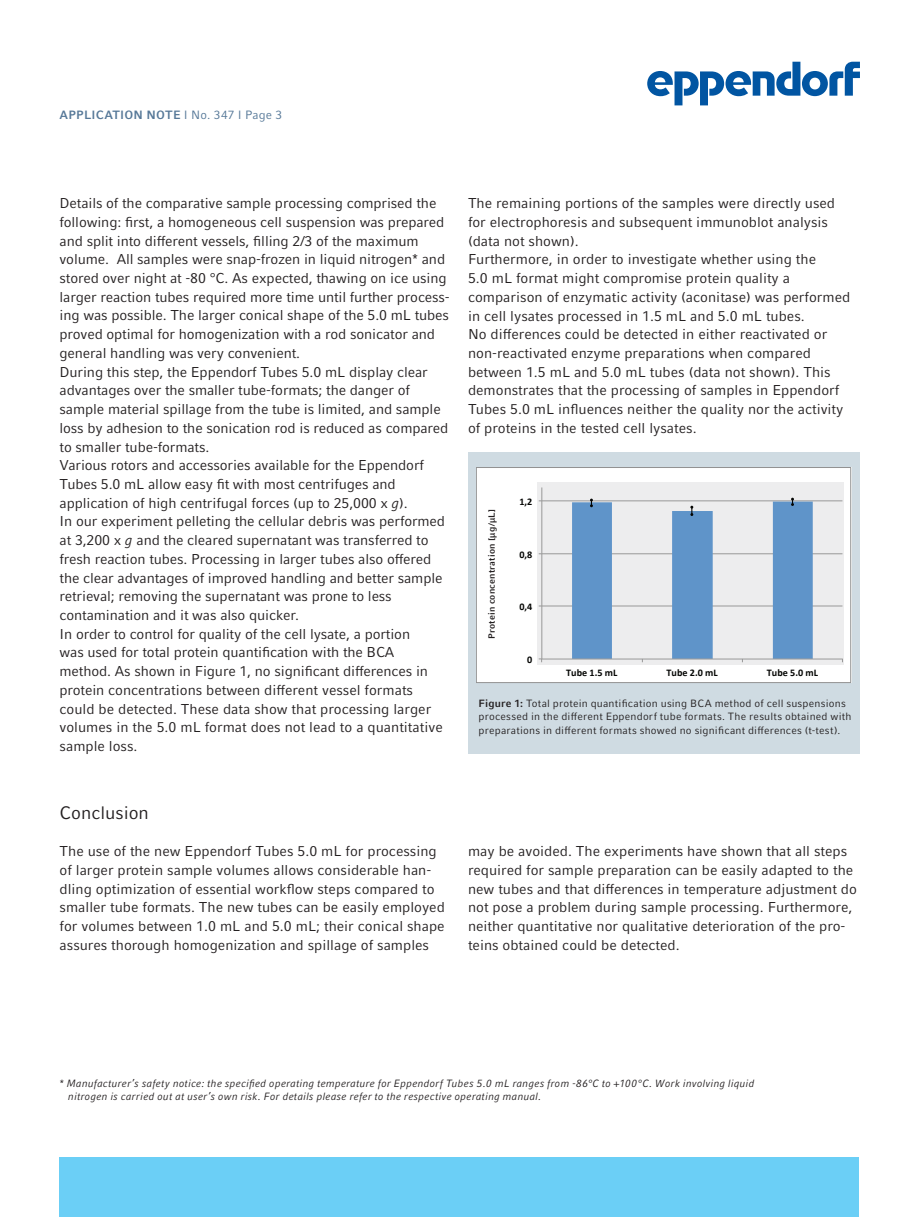
<style>
.page{position:relative;width:919px;height:1217px;background:#fff}
.page>*{position:absolute;margin:0;border:0;box-sizing:border-box;transform-origin:0 0}
.t1{font:18px "Compatil Factfor Eppendorf";color:#231f20}
.t2{font:14.25px/18.8px "Compatil Factfor Eppendorf";letter-spacing:-.01em;color:#231f20}
.t3{font:700 12px "Compatil Factfor Eppendorf";letter-spacing:.015em;color:#567898}
.t4{font:italic 10.5px/13.5px "Compatil Factfor Eppendorf";letter-spacing:.02em;color:#231f20}
.t5{font:10.5px/13.5px "Compatil Factfor Eppendorf";letter-spacing:.02em;color:#231f20}
.t6{font:700 10.2px "Calibri";color:#040503}
.t7{font:700 9px "Compatil Factfor Eppendorf";letter-spacing:.02em;color:#231f20}
.s1{font-weight:400}
.s2{font-style:italic}
.s3{font-weight:700}
</style>
<div class="page">
<div style="left:60px;top:1157px;width:799px;height:59px;background:#6bcff6"></div>
<svg style="left:647px;top:62px;width:212px;height:43px"></svg>
<div style="left:468px;top:452px;width:391px;height:301px;background:#cfdbe2"></div>
<div style="left:478px;top:469px;width:371px;height:211px;background:#fff"></div>
<div style="left:537px;top:482px;width:306px;height:182px;background:#ededee"></div>
<hr style="left:541px;top:605px;width:301px;height:1px;background:#989898">
<hr style="left:541px;top:553px;width:301px;height:1px;background:#989898">
<hr style="left:541px;top:500px;width:301px;height:1px;background:#989898">
<hr style="left:541px;top:487px;width:1px;height:172px;background:#989898">
<hr style="left:541px;top:658px;width:301px;height:1px;background:#989898">
<div style="left:476px;top:467px;width:375px;height:215px;border:1px solid #929292"></div>
<svg style="left:572px;top:497px;width:240px;height:165px"></svg>
<p class="t3" style="left:60px;top:107px;width:224px">APPLICATION NOTE <span class="s1">I No. 347 I Page 3</span></p>
<p class="t2" style="left:60px;top:194px;width:392px">Details of the comparative sample processing comprised the following: first, a homogeneous cell suspension was prepared and split into different vessels, filling 2/3 of the maximum volume. All samples were snap-frozen in liquid nitrogen* and stored over night at -80 °C. As expected, thawing on ice using larger reaction tubes required more time until further process&shy;ing was possible. The larger conical shape of the 5.0 mL tubes proved optimal for homogenization with a rod sonicator and general handling was very convenient.<br>During this step, the Eppendorf Tubes 5.0 mL display clear advantages over the smaller tube-formats; the danger of sample material spillage from the tube is limited, and sample loss by adhesion to the sonication rod is reduced as compared to smaller tube-formats.<br>Various rotors and accessories available for the Eppendorf Tubes 5.0 mL allow easy fit with most centrifuges and application of high centrifugal forces (up to 25,000 x <span class="s2">g</span>).<br>In our experiment pelleting the cellular debris was performed at 3,200 x <span class="s2">g</span> and the cleared supernatant was transferred to fresh reaction tubes. Processing in larger tubes also offered the clear advantages of improved handling and better sample retrieval; removing the supernatant was prone to less contamination and it was also quicker.<br>In order to control for quality of the cell lysate, a portion<br>was used for total protein quantification with the BCA<br>method. As shown in Figure 1, no significant differences in protein concentrations between different vessel formats could be detected. These data show that processing larger volumes in the 5.0 mL format does not lead to a quantitative sample loss.</p>
<p class="t2" style="left:468px;top:194px;width:384px">The remaining portions of the samples were directly used for electrophoresis and subsequent immunoblot analysis (data not shown).<br>Furthermore, in order to investigate whether using the<br>5.0 mL format might compromise protein quality a comparison of enzymatic activity (aconitase) was performed in cell lysates processed in 1.5 mL and 5.0 mL tubes.<br>No differences could be detected in either reactivated or non-reactivated enzyme preparations when compared between 1.5 mL and 5.0 mL tubes (data not shown). This demonstrates that the processing of samples in Eppendorf Tubes 5.0 mL influences neither the quality nor the activity of proteins in the tested cell lysates.</p>
<p class="t6" style="left:519px;top:494px;width:14px">1,2</p>
<p class="t7" style="left:486px;top:639px;width:132px;rotate:-90deg">Protein concentration [µg/µL]</p>
<p class="t6" style="left:519px;top:547px;width:14px">0,8</p>
<p class="t6" style="left:519px;top:600px;width:14px">0,4</p>
<p class="t6" style="left:527px;top:653px;width:7px">0</p>
<p class="t6" style="left:566px;top:665px;width:53px">Tube 1.5 mL</p>
<p class="t6" style="left:666px;top:665px;width:53px">Tube 2.0 mL</p>
<p class="t6" style="left:766px;top:665px;width:53px">Tube 5.0 mL</p>
<p class="t5" style="left:478px;top:696px;width:374px"><span class="s3">Figure 1:</span> Total protein quantification using BCA method of cell suspensions processed in the different Eppendorf tube formats. The results obtained with preparations in different formats showed no significant differences (t-test).</p>
<p class="t1" style="left:60px;top:801px;width:91px">Conclusion</p>
<p class="t2" style="left:60px;top:841px;width:387px">The use of the new Eppendorf Tubes 5.0 mL for processing of larger protein sample volumes allows considerable han&shy;dling optimization of essential workflow steps compared to smaller tube formats. The new tubes can be easily employed for volumes between 1.0 mL and 5.0 mL; their conical shape assures thorough homogenization and spillage of samples</p>
<p class="t2" style="left:468px;top:841px;width:390px">may be avoided. The experiments have shown that all steps required for sample preparation can be easily adapted to the new tubes and that differences in temperature adjustment do not pose a problem during sample processing. Furthermore, neither quantitative nor qualitative deterioration of the pro&shy;teins obtained could be detected.</p>
<p class="t4" style="left:68px;top:1075px;width:687px;text-indent:-9px">* Manufacturer’s safety notice: the specified operating temperature for Eppendorf Tubes 5.0 mL ranges from -86°C to +100°C. Work involving liquid nitrogen is carried out at user’s own risk. For details please refer to the respective operating manual.</p>
</div>
